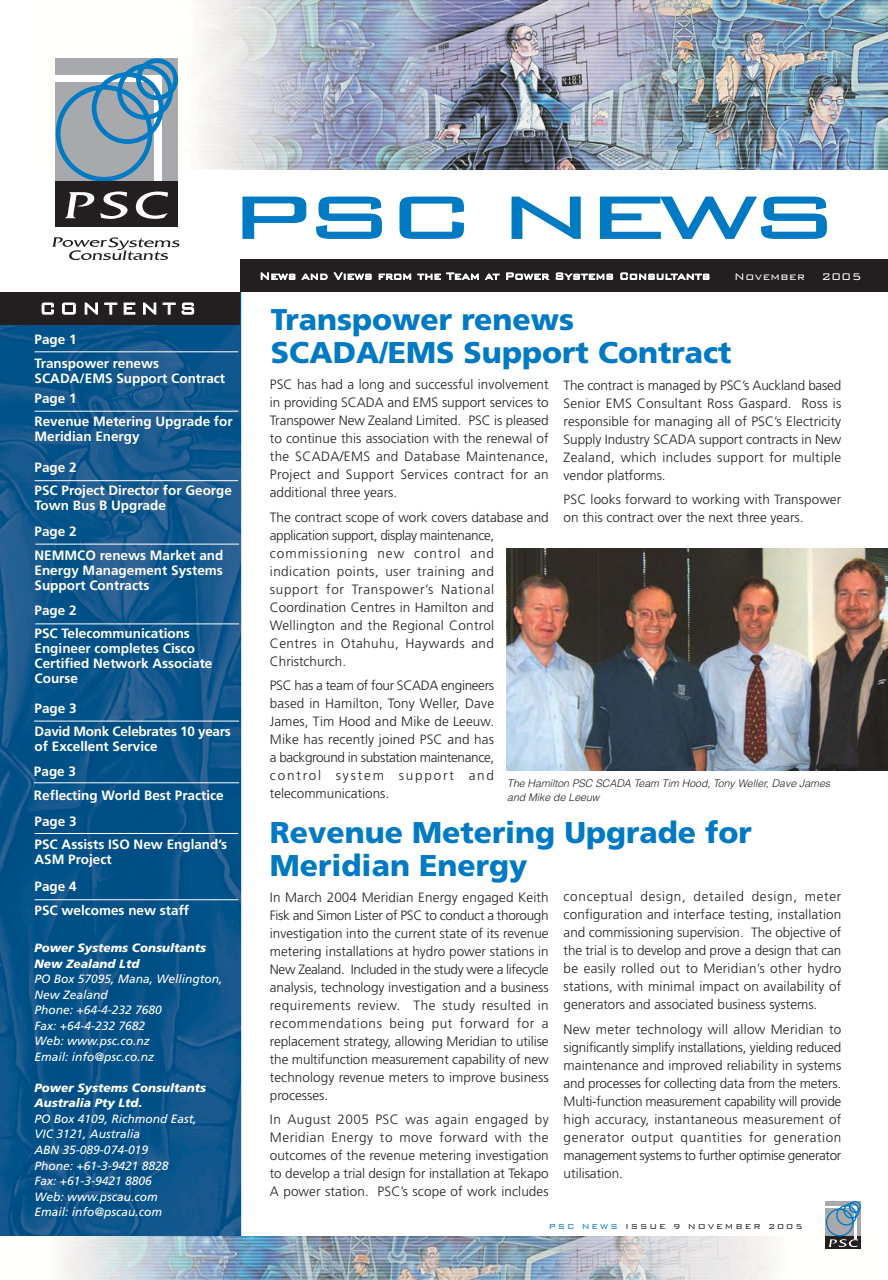
<style>
.page{position:relative;width:888px;height:1280px;background:#fff}
.page>*{position:absolute;margin:0;border:0;box-sizing:border-box;transform-origin:0 0}
.t1{font:900 30px/33px "Frutiger";color:#007ac2}
.t2{font:300 13.5px/18px "Frutiger";letter-spacing:.005em;color:#231f20;text-align:justify}
.t3{font:700 13.5px/23.5px "Frutiger";color:#fff}
.t4{font:700 13.5px/23.5px "Frutiger";letter-spacing:-.02em;color:#fff}
.t5{font:300 12.9px "Bank Gothic BT";letter-spacing:.035em;color:#fff}
.t6{font:italic 12px/15.5px "Frutiger";color:#fff}
.t7{font:italic 900 12px/15.5px "Frutiger";color:#fff}
.t8{font:italic 300 10.5px/13.5px "Helvetica";color:#231f20}
.t9{font:300 9.6px "Bank Gothic BT";letter-spacing:.205em;color:#231f20}
.s1{color:#007ac2}
</style>
<div class="page">
<img style="left:0;top:292px;width:241px;height:944px">
<img style="left:59px;top:1236px;width:802px;height:44px">
<img style="left:196px;top:0;width:691px;height:169px">
<div style="left:0;top:292px;width:240px;height:33px;background:#231f20"></div>
<svg style="left:41px;top:302px;width:13px;height:13px"></svg>
<svg style="left:62px;top:302px;width:14px;height:12px"></svg>
<svg style="left:84px;top:302px;width:14px;height:13px"></svg>
<svg style="left:104px;top:302px;width:32px;height:13px"></svg>
<svg style="left:143px;top:302px;width:51px;height:13px"></svg>
<svg style="left:242px;top:196px;width:65px;height:43px"></svg>
<svg style="left:316px;top:196px;width:66px;height:43px"></svg>
<svg style="left:399px;top:196px;width:65px;height:43px"></svg>
<svg style="left:511px;top:196px;width:70px;height:43px"></svg>
<svg style="left:599px;top:196px;width:228px;height:43px"></svg>
<div style="left:825px;top:1236px;width:35px;height:13px;background:#231f20"></div>
<svg style="left:825px;top:1201px;width:36px;height:46px"></svg>
<svg style="left:55px;top:58px;width:123px;height:124px;background:#88a4b6"></svg>
<div style="left:55px;top:182px;width:123px;height:45px;background:#231f20"></div>
<svg style="left:64px;top:191px;width:64px;height:28px"></svg>
<svg style="left:135px;top:191px;width:33px;height:28px"></svg>
<svg style="left:52px;top:237px;width:128px;height:23px"></svg>
<div style="left:240px;top:259px;width:647px;height:33px;background:#231f20"></div>
<hr style="left:35px;top:623px;width:204px;height:1px;background:#fff">
<svg style="left:261px;top:273px;width:34px;height:7px"></svg>
<svg style="left:302px;top:274px;width:25px;height:6px"></svg>
<svg style="left:334px;top:273px;width:37px;height:7px"></svg>
<svg style="left:379px;top:274px;width:32px;height:6px"></svg>
<svg style="left:417px;top:274px;width:23px;height:6px"></svg>
<svg style="left:446px;top:273px;width:32px;height:7px"></svg>
<svg style="left:485px;top:274px;width:14px;height:6px"></svg>
<svg style="left:506px;top:273px;width:43px;height:7px"></svg>
<svg style="left:555px;top:273px;width:57px;height:7px"></svg>
<svg style="left:620px;top:273px;width:89px;height:7px"></svg>
<hr style="left:35px;top:899px;width:203px;height:1px;background:#fff">
<img style="left:507px;top:549px;width:380px;height:221px">
<div style="left:64px;top:304px;width:10px;height:9px;background:#231f20;border:1px solid #fff"></div>
<hr style="left:35px;top:411px;width:203px;height:1px;background:#fff">
<hr style="left:35px;top:351px;width:203px;height:1px;background:#fff">
<hr style="left:35px;top:480px;width:203px;height:1px;background:#fff">
<hr style="left:34px;top:720px;width:205px;height:1px;background:#fff">
<hr style="left:35px;top:833px;width:203px;height:1px;background:#fff">
<hr style="left:35px;top:544px;width:204px;height:1px;background:#fff">
<hr style="left:34px;top:782px;width:205px;height:1px;background:#fff">
<p class="t3" style="left:35px;top:328px;width:126px">Page 1<br>Transpower renews</p>
<p class="t3" style="left:35px;top:367px;width:192px">SCADA/EMS Support Contract</p>
<p class="t3" style="left:35px;top:387px;width:200px">Page 1<br>Revenue Metering Upgrade for</p>
<p class="t3" style="left:35px;top:425px;width:107px">Meridian Energy</p>
<p class="t3" style="left:35px;top:456px;width:199px">Page 2<br>PSC Project Director for George</p>
<p class="t3" style="left:35px;top:495px;width:133px">Town Bus B Upgrade</p>
<p class="t3" style="left:35px;top:521px;width:190px">Page 2<br>NEMMCO renews Market and</p>
<p class="t3" style="left:35px;top:564px;width:190px;line-height:15px">Energy Management Systems<br>Support Contracts</p>
<p class="t3" style="left:35px;top:599px;width:157px">Page 2<br>PSC Telecommunications</p>
<p class="t3" style="left:35px;top:642px;width:179px;line-height:15px">Engineer completes Cisco<br>Certified Network Associate<br>Course</p>
<p class="t4" style="left:35px;top:697px;width:198px">Page 3<br>David Monk Celebrates 10 years</p>
<p class="t3" style="left:35px;top:736px;width:125px">of Excellent Service</p>
<p class="t3" style="left:34px;top:761px;width:191px">Page 3<br>Reflecting World Best Practice</p>
<p class="t3" style="left:35px;top:810px;width:194px">Page 3<br>PSC Assists ISO New England’s</p>
<p class="t3" style="left:35px;top:849px;width:79px">ASM Project</p>
<p class="t3" style="left:35px;top:876px;width:156px">Page 4<br>PSC welcomes new staff</p>
<p class="t7" style="left:35px;top:941px;width:173px">Power Systems Consultants<br>New Zealand Ltd</p>
<p class="t6" style="left:35px;top:972px;width:189px">PO Box 57095, Mana, Wellington,<br>New Zealand<br>Phone: +64-4-232 7680<br>Fax: +64-4-232 7682<br>Web: www.psc.co.nz<br>Email: info@psc.co.nz</p>
<p class="t7" style="left:35px;top:1081px;width:173px">Power Systems Consultants<br>Australia Pty Ltd.</p>
<p class="t6" style="left:35px;top:1112px;width:164px">PO Box 4109, Richmond East,<br>VIC 3121, Australia<br>ABN 35-089-074-019<br>Phone: +61-3-9421 8828<br>Fax: +61-3-9421 8806<br>Web: www.pscau.com<br>Email: info@pscau.com</p>
<p class="t5" style="left:734px;top:268px;width:72px">November</p>
<p class="t5" style="left:821px;top:268px;width:41px">2005</p>
<h1 class="t1" style="left:271px;top:305px;width:462px">Transpower renews<br>SCADA/EMS Support Contract</h1>
<p class="t2" style="left:270px;top:376px;width:280px">PSC has had a long and successful involvement in providing SCADA and EMS support services to Transpower New Zealand Limited. PSC is pleased to continue this association with the renewal of the SCADA/EMS and Database Maintenance, Project and Support Services contract for an additional three years.</p>
<p class="t2" style="left:270px;top:509px;width:280px;text-align:left">The contract scope of work covers database and application support, display maintenance, commissioning new control and indication points, user training and<br>support for Transpower’s National Coordination Centres in Hamilton and Wellington and the Regional Control<br>Centres in Otahuhu, Haywards and Christchurch.</p>
<p class="t2" style="left:270px;top:677px;width:226px">PSC has a team of four SCADA engineers based in Hamilton, Tony Weller, Dave James, Tim Hood and Mike de Leeuw.<br>Mike has recently joined PSC and has a background in substation maintenance, control system support and telecommunications.</p>
<p class="t2" style="left:563px;top:377px;width:279px">The contract is managed by PSC’s Auckland based Senior EMS Consultant Ross Gaspard. Ross is responsible for managing all of PSC’s Electricity Supply Industry SCADA support contracts in New Zealand, which includes support for multiple vendor platforms.</p>
<p class="t2" style="left:563px;top:492px;width:279px">PSC looks forward to working with Transpower on this contract over the next three years.</p>
<p class="t8" style="left:507px;top:778px;width:326px">The Hamilton PSC SCADA Team Tim Hood, Tony Weller, Dave James and Mike de Leeuw</p>
<h1 class="t1" style="left:270px;top:819px;width:483px">Revenue Metering Upgrade for<br>Meridian Energy</h1>
<p class="t2" style="left:270px;top:889px;width:280px">In March 2004 Meridian Energy engaged Keith Fisk and Simon Lister of PSC to conduct a thorough investigation into the current state of its revenue metering installations at hydro power stations in New Zealand. Included in the study were a lifecycle analysis, technology investigation and a business requirements review. The study resulted in recommendations being put forward for a replacement strategy, allowing Meridian to utilise the multifunction measurement capability of new technology revenue meters to improve business processes.</p>
<p class="t2" style="left:270px;top:1111px;width:280px">In August 2005 PSC was again engaged by Meridian Energy to move forward with the outcomes of the revenue metering investigation to develop a trial design for installation at Tekapo A power station. PSC’s scope of work includes</p>
<p class="t2" style="left:563px;top:889px;width:279px">conceptual design, detailed design, meter configuration and interface testing, installation and commissioning supervision. The objective of the trial is to develop and prove a design that can be easily rolled out to Meridian’s other hydro stations, with minimal impact on availability of generators and associated business systems.</p>
<p class="t2" style="left:563px;top:1021px;width:279px">New meter technology will allow Meridian to significantly simplify installations, yielding reduced maintenance and improved reliability in systems and processes for collecting data from the meters.<br>Multi-function measurement capability will provide high accuracy, instantaneous measurement of generator output quantities for generation management systems to further optimise generator utilisation.</p>
<p class="t9" style="left:548px;top:1219px;width:255px"><span class="s1">PSC NEWS</span> ISSUE 9 NOVEMBER 2005</p>
</div>
